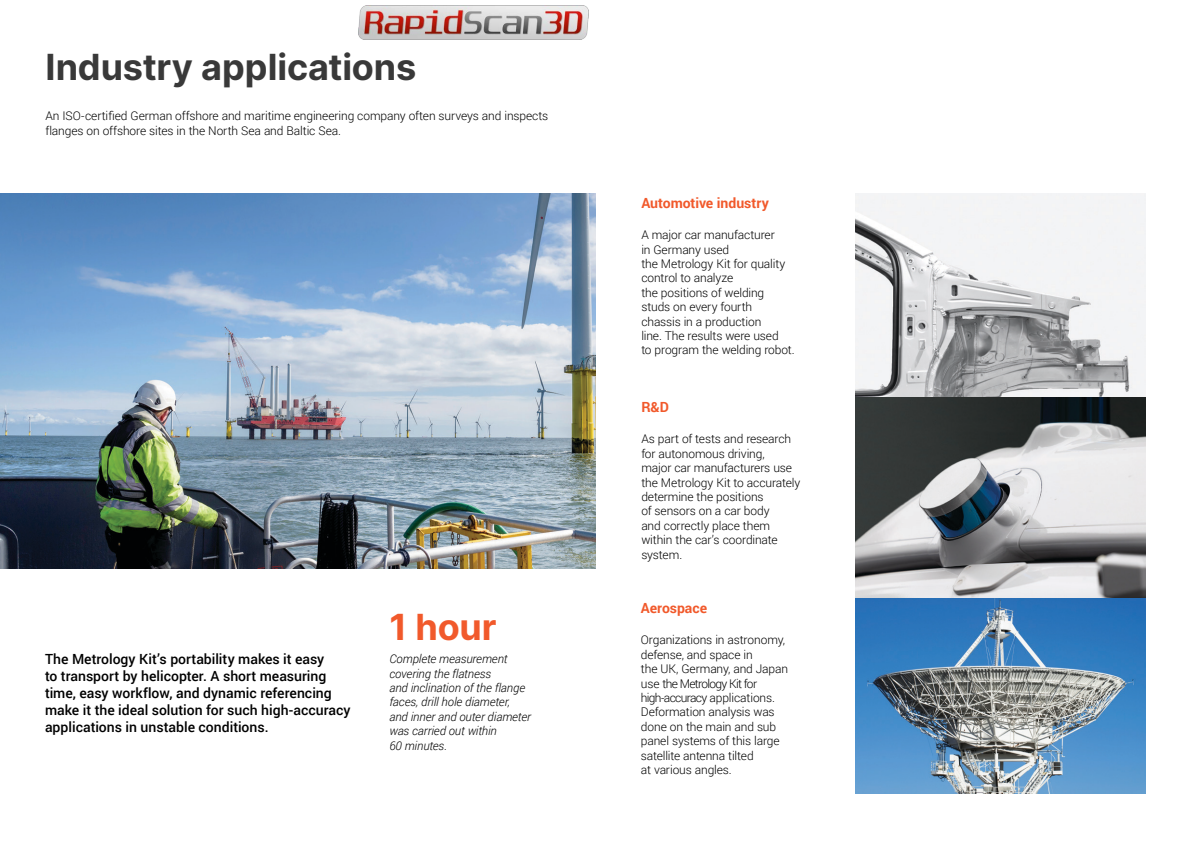
<style>
.page{position:relative;width:1191px;height:842px;background:#fff}
.page>*{position:absolute;margin:0;border:0;box-sizing:border-box;transform-origin:0 0}
.t1{font:700 36px "Inter";letter-spacing:-.005em;color:#393939}
.Paragraph-title{font:700 36px "Inter";color:#f1592b}
.Paragraph-title-2{font:500 14px/16.8px "Roboto";color:#000}
.Paragraph-title-3{font:700 14px "Roboto";color:#f1592b}
.Paragraph-title-4{font:300 12px/14.4px "Roboto";letter-spacing:-.01em;color:#000}
.Paragraph-Text{font:italic 300 12px/14.4px "Roboto";letter-spacing:-.005em;color:#000}
.Paragraph-Text-2{font:300 12px/14.4px "Roboto";letter-spacing:-.01em;color:#000}
</style>
<div class="page">
<img style="left:0;top:193px;width:595px;height:375px">
<img style="left:856px;top:193px;width:289px;height:405px">
<img style="left:856px;top:598px;width:289px;height:195px">
<img style="left:359px;top:5px;width:229px;height:35px">
<p class="t1" style="left:45px;top:41px;width:372px">Industry applications</p>
<p class="Paragraph-Text-2" style="left:45px;top:108px;width:504px">An ISO-certified German offshore and maritime engineering company often surveys and inspects flanges on offshore sites in the North Sea and Baltic Sea.</p>
<p class="Paragraph-title-2" style="left:45px;top:650px;width:307px">The Metrology Kit’s portability makes it easy<br>to transport by helicopter. A short measuring time, easy workflow, and dynamic referencing make it the ideal solution for such high-accuracy applications in unstable conditions.</p>
<p class="Paragraph-title" style="left:389px;top:601px;width:109px">1 hour</p>
<p class="Paragraph-Text" style="left:389px;top:651px;width:143px">Complete measurement covering the flatness<br>and inclination of the flange faces, drill hole diameter, and inner and outer diameter was carried out within<br>60 minutes.</p>
<p class="Paragraph-title-3" style="left:641px;top:193px;width:129px">Automotive industry</p>
<p class="Paragraph-title-4" style="left:641px;top:227px;width:155px">A major car manufacturer<br>in Germany used<br>the Metrology Kit for quality control to analyze<br>the positions of welding studs on every fourth<br>chassis in a production<br>line. The results were used<br>to program the welding robot.</p>
<p class="Paragraph-title-3" style="left:641px;top:397px;width:29px">R&amp;D</p>
<p class="Paragraph-title-4" style="left:641px;top:431px;width:161px">As part of tests and research for autonomous driving,<br>major car manufacturers use the Metrology Kit to accurately determine the positions<br>of sensors on a car body<br>and correctly place them within the car’s coordinate system.</p>
<p class="Paragraph-title-3" style="left:641px;top:598px;width:68px">Aerospace</p>
<p class="Paragraph-title-4" style="left:641px;top:633px;width:149px">Organizations in astronomy, defense, and space in<br>the UK, Germany, and Japan use the Metrology Kit for high-accuracy applications.<br>Deformation analysis was done on the main and sub panel systems of this large satellite antenna tilted<br>at various angles.</p>
</div>
